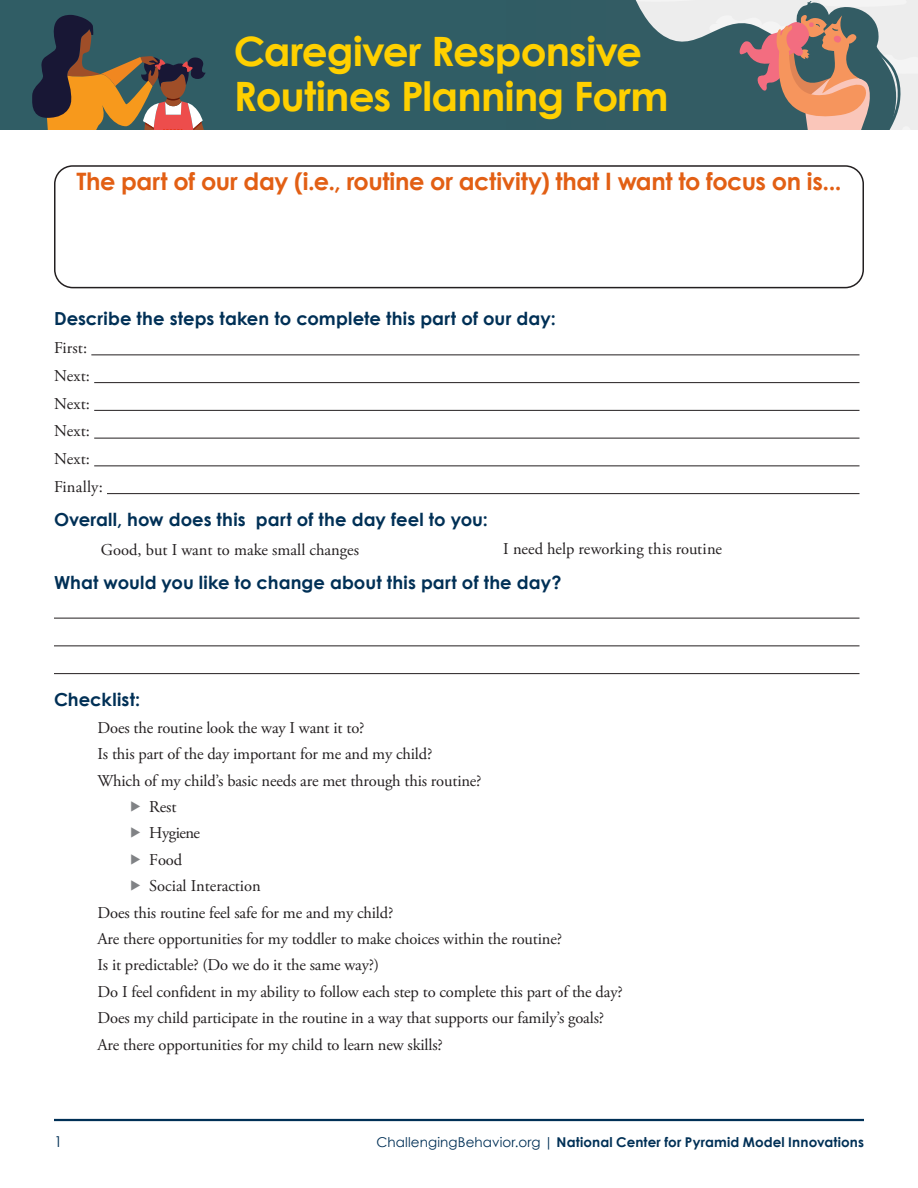
<style>
.page{position:relative;width:918px;height:1188px;background:#fff}
.page>*{position:absolute;margin:0;border:0;box-sizing:border-box;transform-origin:0 0}
.t1{font:700 40.5px/45px "Century Gothic";letter-spacing:-.02em;color:#ffd000}
.t2{font:700 24px "Century Gothic";letter-spacing:-.015em;color:#e25f14}
.t3{font:700 18px "Century Gothic";letter-spacing:.005em;color:#003056}
.Paragraph{font:16.5px/26.4px "Adobe Garamond Pro";letter-spacing:-.01em;color:#231f20}
.Paragraph-2{font:16.5px "Adobe Garamond Pro";letter-spacing:.01em;color:#231f20}
.t4{font:15px "Century Gothic";color:#003056}
.t5{font:700 13.5px "Century Gothic";letter-spacing:.01em;color:#003056}
.s1{color:#808285}
.s2{font-weight:400}
</style>
<div class="page">
<hr style="left:54px;top:1119px;width:810px;height:2px;background:#003056">
<div style="left:54px;top:165px;width:810px;height:123px;border:2px solid #231f20;border-radius:18px"></div>
<div style="left:0;top:0;width:918px;height:130px;background:#305d65"></div>
<svg style="left:635px;top:0;width:283px;height:130px"></svg>
<svg style="left:32px;top:15px;width:174px;height:115px"></svg>
<hr style="left:91px;top:354px;width:768px;height:1px;background:#231f20">
<hr style="left:94px;top:382px;width:766px;height:1px;background:#231f20">
<hr style="left:94px;top:410px;width:766px;height:1px;background:#231f20">
<hr style="left:94px;top:438px;width:766px;height:1px;background:#231f20">
<hr style="left:94px;top:465px;width:766px;height:1px;background:#231f20">
<hr style="left:107px;top:493px;width:753px;height:1px;background:#231f20">
<hr style="left:54px;top:618px;width:806px;height:1px;background:#231f20">
<hr style="left:54px;top:645px;width:806px;height:1px;background:#231f20">
<hr style="left:54px;top:673px;width:806px;height:1px;background:#231f20">
<h1 class="t1" style="left:234px;top:28px;width:436px">Caregiver Responsive<br>Routines Planning Form</h1>
<h2 class="t2" style="left:77px;top:166px;width:767px">The part of our day (i.e., routine or activity) that I want to focus on is...</h2>
<h3 class="t3" style="left:54px;top:308px;width:503px">Describe the steps taken to complete this part of our day:</h3>
<p class="Paragraph" style="left:54px;top:335px;width:35px">First:</p>
<p class="Paragraph" style="left:54px;top:363px;width:38px">Next:</p>
<p class="Paragraph" style="left:54px;top:391px;width:38px">Next:</p>
<p class="Paragraph" style="left:54px;top:419px;width:38px">Next:</p>
<p class="Paragraph" style="left:54px;top:446px;width:38px">Next:</p>
<p class="Paragraph-2" style="left:54px;top:477px;width:50px">Finally:</p>
<h3 class="t3" style="left:54px;top:509px;width:435px">Overall, how does this part of the day feel to you:</h3>
<p class="Paragraph" style="left:101px;top:537px;width:260px">Good, but I want to make small changes</p>
<p class="Paragraph" style="left:503px;top:536px;width:220px">I need help reworking this routine</p>
<h3 class="t3" style="left:54px;top:571px;width:509px">What would you like to change about this part of the day?</h3>
<h3 class="t3" style="left:54px;top:689px;width:88px">Checklist:</h3>
<p class="Paragraph" style="left:98px;top:715px;width:268px">Does the routine look the way I want it to?</p>
<p class="Paragraph" style="left:98px;top:741px;width:336px">Is this part of the day important for me and my child?</p>
<p class="Paragraph" style="left:98px;top:768px;width:386px">Which of my child’s basic needs are met through this routine?</p>
<p class="Paragraph" style="left:129px;top:794px;width:133px"><span class="s1">▶</span> Rest<br><span class="s1">▶</span> Hygiene<br><span class="s1">▶</span> Food<br><span class="s1">▶</span> Social Interaction</p>
<p class="Paragraph" style="left:98px;top:900px;width:297px">Does this routine feel safe for me and my child?</p>
<p class="Paragraph" style="left:98px;top:926px;width:466px">Are there opportunities for my toddler to make choices within the routine?</p>
<p class="Paragraph" style="left:98px;top:953px;width:283px">Is it predictable? (Do we do it the same way?)</p>
<p class="Paragraph" style="left:98px;top:979px;width:527px">Do I feel confident in my ability to follow each step to complete this part of the day?</p>
<p class="Paragraph" style="left:98px;top:1005px;width:508px">Does my child participate in the routine in a way that supports our family’s goals?</p>
<p class="Paragraph" style="left:98px;top:1032px;width:347px">Are there opportunities for my child to learn new skills?</p>
<p class="t4" style="left:54px;top:1132px;width:10px">1</p>
<p class="t5" style="left:377px;top:1134px;width:489px"><span class="s2">ChallengingBehavior.org |</span> National Center for Pyramid Model Innovations</p>
</div>
